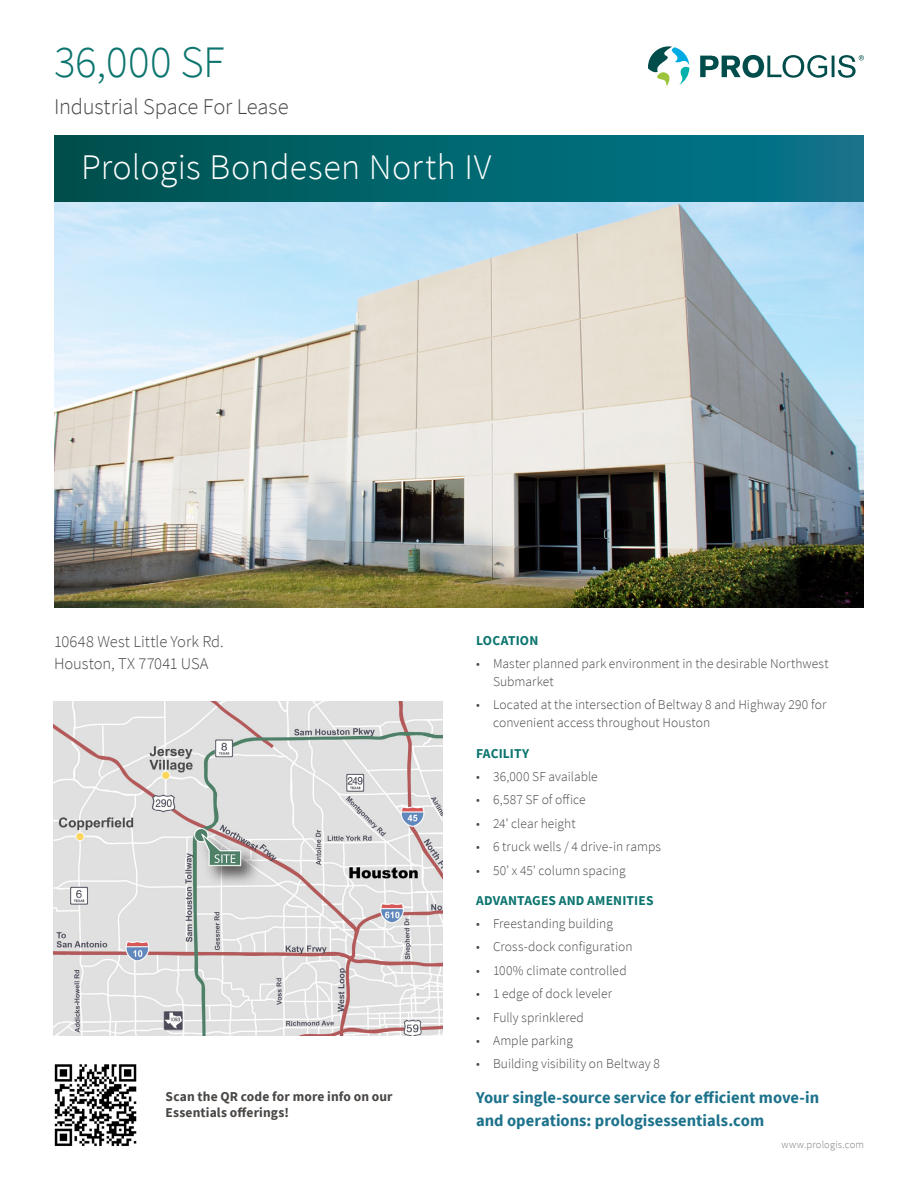
<style>
.page{position:relative;width:918px;height:1188px;background:#fff}
.page>*{position:absolute;margin:0;border:0;box-sizing:border-box;transform-origin:0 0}
.t1{font:300 45px "Source Sans Pro";color:#0d756f}
.t2{font:300 36px "Source Sans Pro";letter-spacing:.01em;color:#fff}
.t3{font:300 22.5px "Source Sans Pro";letter-spacing:-.01em;color:#494644}
.t4{font:700 16.5px/22.5px "Source Sans Pro";color:#1d728c}
.t5{font:300 16.5px/22.5px "Source Sans Pro";color:#494644}
.t6{font:300 13.5px/18px "Source Sans Pro";letter-spacing:.005em;color:#494644}
.t7{font:700 13.5px/16.2px "Source Sans Pro";letter-spacing:.01em;color:#494644}
.t8{font:700 13.5px "Source Sans Pro";letter-spacing:.01em;color:#0d756f}
.t9{font:300 10.5px "Source Sans Pro";letter-spacing:.015em;color:#7b7879}
</style>
<div class="page">
<svg style="left:54px;top:135px;width:810px;height:67px;background:#01646e"></svg>
<svg style="left:648px;top:46px;width:41px;height:40px"></svg>
<svg style="left:700px;top:55px;width:164px;height:23px"></svg>
<img style="left:54px;top:1064px;width:83px;height:82px">
<img style="left:54px;top:702px;width:388px;height:333px">
<img style="left:54px;top:202px;width:810px;height:406px">
<h1 class="t1" style="left:54px;top:34px;width:172px">36,000 SF</h1>
<h3 class="t3" style="left:54px;top:93px;width:236px">Industrial Space For Lease</h3>
<h2 class="t2" style="left:81px;top:145px;width:412px">Prologis Bondesen North IV</h2>
<p class="t5" style="left:54px;top:630px;width:171px">10648 West Little York Rd.<br>Houston, TX 77041 USA</p>
<p class="t8" style="left:476px;top:631px;width:64px">LOCATION</p>
<p class="t6" style="left:493px;top:655px;width:337px;text-indent:-17px">• Master planned park environment in the desirable Northwest<br>Submarket</p>
<p class="t6" style="left:493px;top:696px;width:335px;text-indent:-17px">• Located at the intersection of Beltway 8 and Highway 290 for convenient access throughout Houston</p>
<p class="t8" style="left:476px;top:744px;width:55px">FACILITY</p>
<p class="t6" style="left:476px;top:767px;width:123px">• 36,000 SF available</p>
<p class="t6" style="left:476px;top:791px;width:111px">• 6,587 SF of office</p>
<p class="t6" style="left:476px;top:814px;width:101px">• 24’ clear height</p>
<p class="t6" style="left:476px;top:838px;width:187px">• 6 truck wells / 4 drive-in ramps</p>
<p class="t6" style="left:476px;top:861px;width:151px">• 50’ x 45’ column spacing</p>
<p class="t8" style="left:476px;top:891px;width:179px">ADVANTAGES AND AMENITIES</p>
<p class="t6" style="left:476px;top:915px;width:139px">• Freestanding building</p>
<p class="t6" style="left:476px;top:938px;width:158px">• Cross-dock configuration</p>
<p class="t6" style="left:476px;top:961px;width:152px">• 100% climate controlled</p>
<p class="t6" style="left:476px;top:985px;width:138px">• 1 edge of dock leveler</p>
<p class="t6" style="left:476px;top:1008px;width:109px">• Fully sprinklered</p>
<p class="t6" style="left:476px;top:1032px;width:99px">• Ample parking</p>
<p class="t6" style="left:476px;top:1055px;width:185px">• Building visibility on Beltway 8</p>
<p class="t4" style="left:476px;top:1086px;width:345px">Your single-source service for efficient move-in and operations: prologisessentials.com</p>
<p class="t7" style="left:166px;top:1088px;width:229px">Scan the QR code for more info on our<br>Essentials offerings!</p>
<p class="t9" style="left:782px;top:1138px;width:84px">www.prologis.com</p>
</div>
